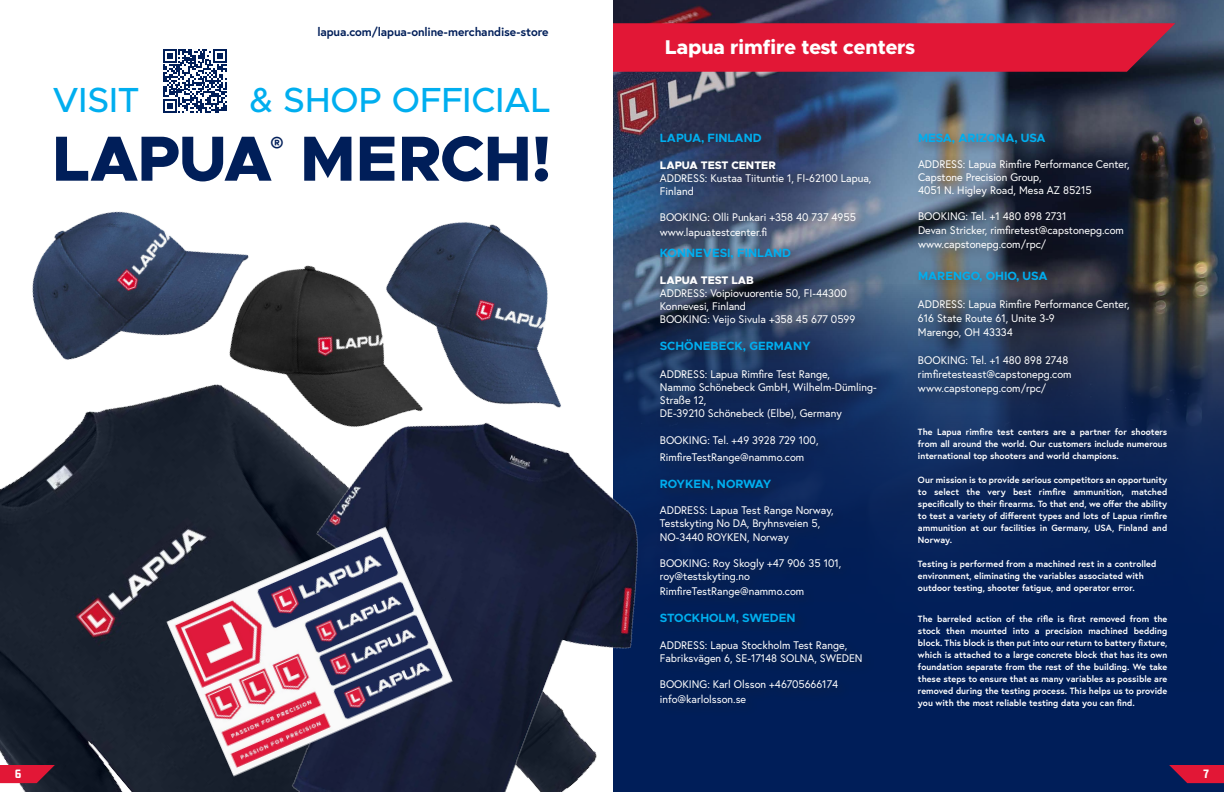
<style>
.page{position:relative;width:1224px;height:792px;background:#fff}
.page>*{position:absolute;margin:0;border:0;box-sizing:border-box;transform-origin:0 0}
.t1{font:800 64px "Metropolis";letter-spacing:-.02em;color:#001e59}
.t2{font:500 35px "Metropolis";letter-spacing:-.005em;color:#00aeef}
.t3{font:800 20px "Metropolis";color:#fff}
.t4{font:600 13px "Apotek Cond";color:#fff}
.Lists_1__rivi{font:700 12px "Metropolis";color:#00aeef}
.t5{font:700 12px "Europa";letter-spacing:-.005em;color:#001e59}
.EXTRA_SMALL_HEADLINE{font:700 12px "Metropolis";color:#00aeef}
.Lists_1__rivi-2{font:11px/13.2px "Europa";color:#fff}
.Lists_1__rivi-3{font:800 11px "Metropolis";color:#fff}
.t6{font:700 9px/12px "Europa";color:#fff;text-align:justify}
</style>
<div class="page">
<img style="left:613px;top:0;width:611px;height:284px">
<svg style="left:754px;top:284px;width:470px;height:508px;background:#082358"></svg>
<div style="left:655px;top:128px;width:233px;height:588px;background:#231f20;opacity:.5"></div>
<div style="left:913px;top:129px;width:228px;height:279px;background:#231f20;opacity:.5"></div>
<svg style="left:613px;top:23px;width:574px;height:49px;background:#d51937"></svg>
<img style="left:0;top:435px;width:163px;height:357px">
<img style="left:32px;top:211px;width:148px;height:224px">
<img style="left:163px;top:337px;width:591px;height:455px">
<img style="left:122px;top:463px;width:377px;height:329px">
<svg style="left:163px;top:49px;width:64px;height:64px"></svg>
<img style="left:180px;top:245px;width:308px;height:262px">
<img style="left:318px;top:150px;width:344px;height:344px">
<svg style="left:0;top:765px;width:55px;height:18px"></svg>
<svg style="left:1169px;top:765px;width:55px;height:18px"></svg>
<p class="t5" style="left:317px;top:24px;width:233px">lapua.com/lapua-online-merchandise-store</p>
<p class="t2" style="left:53px;top:78px;width:89px">VISIT</p>
<p class="t2" style="left:249px;top:78px;width:304px">&amp; SHOP OFFICIAL</p>
<p class="t1" style="left:52px;top:118px;width:502px">LAPUA<sup>®</sup> MERCH!</p>
<p class="t3" style="left:665px;top:35px;width:252px">Lapua rimfire test centers</p>
<p class="EXTRA_SMALL_HEADLINE" style="left:660px;top:130px;width:103px">LAPUA, FINLAND</p>
<p class="Lists_1__rivi-3" style="left:660px;top:158px;width:118px">LAPUA TEST CENTER</p>
<p class="Lists_1__rivi-2" style="left:660px;top:171px;width:213px">ADDRESS: Kustaa Tiituntie 1, FI-62100 Lapua,<br>Finland</p>
<p class="Lists_1__rivi-2" style="left:660px;top:211px;width:197px">BOOKING: Olli Punkari +358 40 737 4955</p>
<p class="Lists_1__rivi-2" style="left:660px;top:225px;width:109px">www.lapuatestcenter.fi</p>
<p class="Lists_1__rivi" style="left:660px;top:246px;width:133px">KONNEVESI, FINLAND</p>
<p class="Lists_1__rivi-3" style="left:660px;top:273px;width:95px">LAPUA TEST LAB</p>
<p class="Lists_1__rivi-2" style="left:660px;top:286px;width:188px">ADDRESS: Voipiovuorentie 50, FI-44300<br>Konnevesi, Finland</p>
<p class="Lists_1__rivi-2" style="left:660px;top:313px;width:197px">BOOKING: Veijo Sivula +358 45 677 0599</p>
<p class="EXTRA_SMALL_HEADLINE" style="left:660px;top:338px;width:152px">SCHÖNEBECK, GERMANY</p>
<p class="Lists_1__rivi-2" style="left:660px;top:367px;width:172px">ADDRESS: Lapua Rimfire Test Range,</p>
<p class="Lists_1__rivi-2" style="left:660px;top:380px;width:218px">Nammo Schönebeck GmbH, Wilhelm-Dümling-<br>Straße 12,<br>DE-39210 Schönebeck (Elbe), Germany</p>
<p class="Lists_1__rivi-2" style="left:660px;top:433px;width:160px">BOOKING: Tel. +49 3928 729 100,</p>
<p class="Lists_1__rivi-2" style="left:660px;top:450px;width:146px">RimfireTestRange@nammo.com</p>
<p class="Lists_1__rivi" style="left:660px;top:476px;width:113px">ROYKEN, NORWAY</p>
<p class="Lists_1__rivi-2" style="left:660px;top:503px;width:175px">ADDRESS: Lapua Test Range Norway,<br>Testskyting No DA, Bryhnsveien 5,<br>NO-3440 ROYKEN, Norway</p>
<p class="Lists_1__rivi-2" style="left:660px;top:556px;width:183px">BOOKING: Roy Skogly +47 906 35 101, roy@testskyting.no</p>
<p class="Lists_1__rivi-2" style="left:660px;top:585px;width:146px">RimfireTestRange@nammo.com</p>
<p class="Lists_1__rivi" style="left:660px;top:610px;width:137px">STOCKHOLM, SWEDEN</p>
<p class="Lists_1__rivi-2" style="left:660px;top:638px;width:204px">ADDRESS: Lapua Stockholm Test Range,<br>Fabriksvägen 6, SE-17148 SOLNA, SWEDEN</p>
<p class="Lists_1__rivi-2" style="left:660px;top:677px;width:180px;line-height:14.4px">BOOKING: Karl Olsson +46705666174 info@karlolsson.se</p>
<p class="Lists_1__rivi" style="left:918px;top:131px;width:129px">MESA, ARIZONA, USA</p>
<p class="Lists_1__rivi-2" style="left:918px;top:157px;width:213px">ADDRESS: Lapua Rimfire Performance Center,<br>Capstone Precision Group,<br>4051 N. Higley Road, Mesa AZ 85215</p>
<p class="Lists_1__rivi-2" style="left:918px;top:210px;width:150px">BOOKING: Tel. +1 480 898 2731</p>
<p class="Lists_1__rivi-2" style="left:918px;top:223px;width:207px">Devan Stricker, rimfiretest@capstonepg.com</p>
<p class="Lists_1__rivi-2" style="left:918px;top:237px;width:130px">www.capstonepg.com/rpc/</p>
<p class="Lists_1__rivi" style="left:918px;top:268px;width:131px">MARENGO, OHIO, USA</p>
<p class="Lists_1__rivi-2" style="left:918px;top:297px;width:213px">ADDRESS: Lapua Rimfire Performance Center,</p>
<p class="Lists_1__rivi-2" style="left:918px;top:311px;width:138px">616 State Route 61, Unite 3-9</p>
<p class="Lists_1__rivi-2" style="left:918px;top:325px;width:96px">Marengo, OH 43334</p>
<p class="Lists_1__rivi-2" style="left:918px;top:353px;width:152px">BOOKING: Tel. +1 480 898 2748</p>
<p class="Lists_1__rivi-2" style="left:918px;top:367px;width:155px">rimfiretesteast@capstonepg.com</p>
<p class="Lists_1__rivi-2" style="left:918px;top:381px;width:130px">www.capstonepg.com/rpc/</p>
<p class="t6" style="left:918px;top:425px;width:251px">The Lapua rimfire test centers are a partner for shooters from all around the world. Our customers include numerous international top shooters and world champions.</p>
<p class="t6" style="left:918px;top:473px;width:251px">Our mission is to provide serious competitors an opportunity to select the very best rimfire ammunition, matched specifically to their firearms. To that end, we offer the ability to test a variety of different types and lots of Lapua rimfire ammunition at our facilities in Germany, USA, Finland and Norway.</p>
<p class="t6" style="left:918px;top:557px;width:240px">Testing is performed from a machined rest in a controlled</p>
<p class="t6" style="left:918px;top:569px;width:227px">environment, eliminating the variables associated with</p>
<p class="t6" style="left:918px;top:582px;width:218px">outdoor testing, shooter fatigue, and operator error.</p>
<p class="t6" style="left:918px;top:613px;width:251px">The barreled action of the rifle is first removed from the stock then mounted into a precision machined bedding block. This block is then put into our return to battery fixture, which is attached to a large concrete block that has its own foundation separate from the rest of the building. We take these steps to ensure that as many variables as possible are removed during the testing process. This helps us to provide you with the most reliable testing data you can find.</p>
<p class="t4" style="left:15px;top:766px;width:8px">6</p>
<p class="t4" style="left:1204px;top:766px;width:7px">7</p>
</div>
